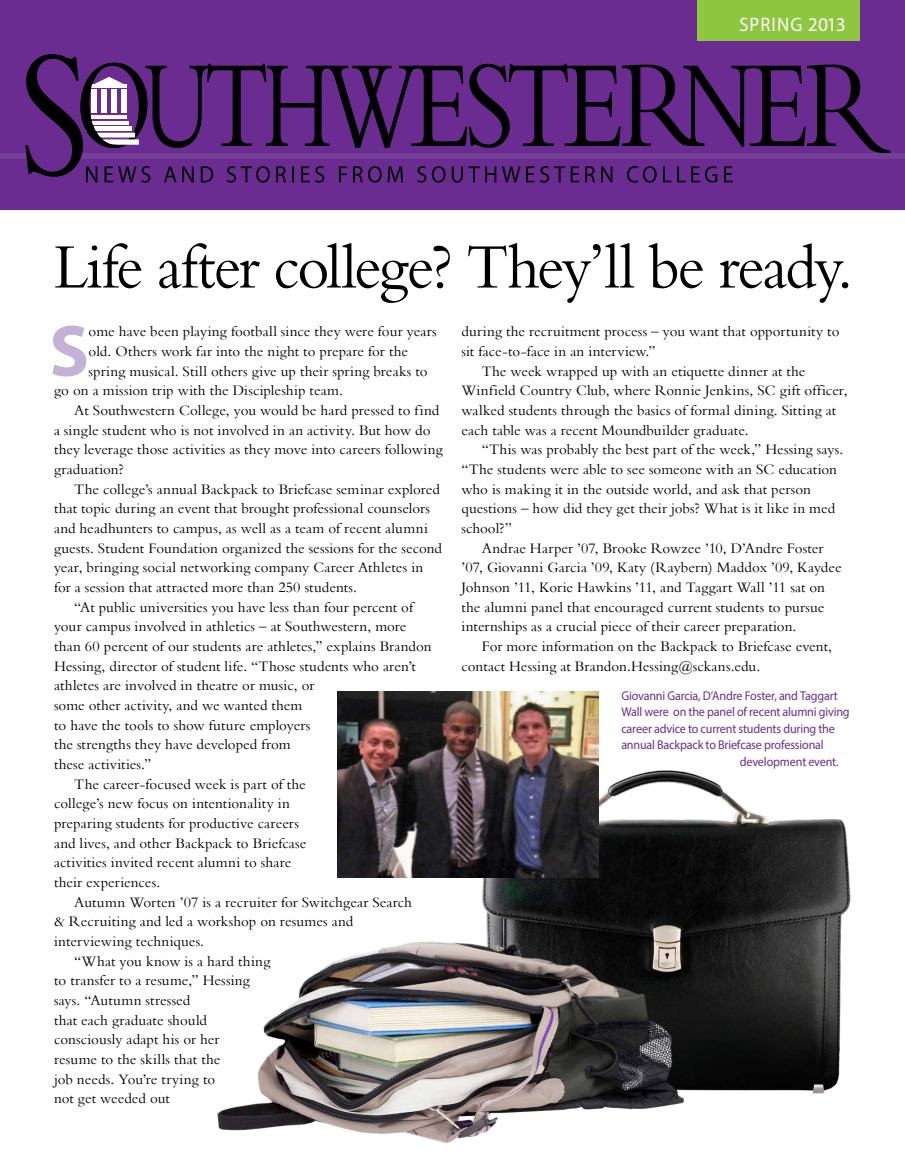
<style>
.page{position:relative;width:905px;height:1175px;background:#fff}
.page>*{position:absolute;margin:0;border:0;box-sizing:border-box;transform-origin:0 0}
.t1{font:700 73.35px "Myriad Pro";color:#c3b1d6}
.t2{font:66px "Bembo";letter-spacing:-.035em;color:#000;scale:.95 1}
.t3{font:19.5px "Myriad Pro";letter-spacing:.05em;color:#fff;scale:.95 1}
.t4{font:15px "Bembo";letter-spacing:.005em;color:#000}
.t5{font:12.75px "Myriad Pro";letter-spacing:-.015em;color:#6a2c91;scale:.95 1}
</style>
<div class="page">
<div style="left:0;top:0;width:904px;height:209px;background:#6a2c91"></div>
<div style="left:0;top:153px;width:904px;height:6px;background:#753f98"></div>
<svg style="left:25px;top:54px;width:865px;height:129px"></svg>
<div style="left:697px;top:0;width:162px;height:40px;background:#8dc63f"></div>
<img style="left:217px;top:763px;width:634px;height:380px">
<img style="left:338px;top:691px;width:260px;height:187px">
<h3 class="t3" style="left:739px;top:12px;width:113px">Spring 2013</h3>
<h2 class="t2" style="left:54px;top:227px;width:842px">Life after college? They’ll be ready.</h2>
<h1 class="t1" style="left:49px;top:303px;width:41px">S</h1>
<p class="t4" style="left:89px;top:323px;width:349px">ome have been playing football since they were four years</p>
<p class="t4" style="left:461px;top:323px;width:379px">during the recruitment process – you want that opportunity to</p>
<p class="t4" style="left:461px;top:342px;width:196px">sit face-to-face in an interview.”</p>
<p class="t4" style="left:481px;top:362px;width:325px">The week wrapped up with an etiquette dinner at the</p>
<p class="t4" style="left:461px;top:382px;width:387px">Winfield Country Club, where Ronnie Jenkins, SC gift officer,</p>
<p class="t4" style="left:461px;top:401px;width:376px">walked students through the basics of formal dining. Sitting at</p>
<p class="t4" style="left:461px;top:421px;width:289px">each table was a recent Moundbuilder graduate.</p>
<p class="t4" style="left:481px;top:440px;width:363px">“This was probably the best part of the week,” Hessing says.</p>
<p class="t4" style="left:461px;top:460px;width:377px">“The students were able to see someone with an SC education</p>
<p class="t4" style="left:461px;top:480px;width:351px">who is making it in the outside world, and ask that person</p>
<p class="t4" style="left:461px;top:499px;width:375px">questions – how did they get their jobs? What is it like in med</p>
<p class="t4" style="left:461px;top:519px;width:52px">school?”</p>
<p class="t4" style="left:481px;top:539px;width:343px">Andrae Harper ’07, Brooke Rowzee ’10, D’Andre Foster</p>
<p class="t4" style="left:461px;top:558px;width:382px">’07, Giovanni Garcia ’09, Katy (Raybern) Maddox ’09, Kaydee</p>
<p class="t4" style="left:461px;top:578px;width:365px">Johnson ’11, Korie Hawkins ’11, and Taggart Wall ’11 sat on</p>
<p class="t4" style="left:461px;top:598px;width:364px">the alumni panel that encouraged current students to pursue</p>
<p class="t4" style="left:461px;top:617px;width:336px">internships as a crucial piece of their career preparation.</p>
<p class="t4" style="left:481px;top:637px;width:352px">For more information on the Backpack to Briefcase event,</p>
<p class="t4" style="left:461px;top:657px;width:300px">contact Hessing at Brandon.Hessing@sckans.edu.</p>
<p class="t5" style="left:621px;top:687px;width:229px">Giovanni Garcia, D’Andre Foster, and Taggart</p>
<p class="t5" style="left:621px;top:704px;width:242px">Wall were on the panel of recent alumni giving</p>
<p class="t5" style="left:621px;top:720px;width:226px">career advice to current students during the</p>
<p class="t5" style="left:621px;top:737px;width:215px">annual Backpack to Briefcase professional</p>
<p class="t5" style="left:739px;top:753px;width:105px">development event.</p>
<p class="t4" style="left:89px;top:342px;width:321px">old. Others work far into the night to prepare for the</p>
<p class="t4" style="left:89px;top:362px;width:340px">spring musical. Still others give up their spring breaks to</p>
<p class="t4" style="left:54px;top:382px;width:290px">go on a mission trip with the Discipleship team.</p>
<p class="t4" style="left:74px;top:401px;width:366px">At Southwestern College, you would be hard pressed to find</p>
<p class="t4" style="left:54px;top:421px;width:378px">a single student who is not involved in an activity. But how do</p>
<p class="t4" style="left:54px;top:440px;width:390px">they leverage those activities as they move into careers following</p>
<p class="t4" style="left:54px;top:460px;width:71px">graduation?</p>
<p class="t4" style="left:74px;top:480px;width:367px">The college’s annual Backpack to Briefcase seminar explored</p>
<p class="t4" style="left:54px;top:499px;width:377px">that topic during an event that brought professional counselors</p>
<p class="t4" style="left:54px;top:519px;width:375px">and headhunters to campus, as well as a team of recent alumni</p>
<p class="t4" style="left:54px;top:539px;width:389px">guests. Student Foundation organized the sessions for the second</p>
<p class="t4" style="left:54px;top:558px;width:371px">year, bringing social networking company Career Athletes in</p>
<p class="t4" style="left:54px;top:578px;width:304px">for a session that attracted more than 250 students.</p>
<p class="t4" style="left:74px;top:598px;width:340px">“At public universities you have less than four percent of</p>
<p class="t4" style="left:54px;top:617px;width:354px">your campus involved in athletics – at Southwestern, more</p>
<p class="t4" style="left:54px;top:637px;width:379px">than 60 percent of our students are athletes,” explains Brandon</p>
<p class="t4" style="left:54px;top:657px;width:363px">Hessing, director of student life. “Those students who aren’t</p>
<p class="t4" style="left:54px;top:676px;width:262px">athletes are involved in theatre or music, or</p>
<p class="t4" style="left:54px;top:696px;width:250px">some other activity, and we wanted them</p>
<p class="t4" style="left:54px;top:716px;width:258px">to have the tools to show future employers</p>
<p class="t4" style="left:54px;top:735px;width:238px">the strengths they have developed from</p>
<p class="t4" style="left:54px;top:755px;width:99px">these activities.”</p>
<p class="t4" style="left:74px;top:775px;width:233px">The career-focused week is part of the</p>
<p class="t4" style="left:54px;top:794px;width:237px">college’s new focus on intentionality in</p>
<p class="t4" style="left:54px;top:814px;width:246px">preparing students for productive careers</p>
<p class="t4" style="left:54px;top:833px;width:254px">and lives, and other Backpack to Briefcase</p>
<p class="t4" style="left:54px;top:853px;width:239px">activities invited recent alumni to share</p>
<p class="t4" style="left:54px;top:873px;width:108px">their experiences.</p>
<p class="t4" style="left:74px;top:892px;width:339px">Autumn Worten ’07 is a recruiter for Switchgear Search</p>
<p class="t4" style="left:54px;top:912px;width:301px">&amp; Recruiting and led a workshop on resumes and</p>
<p class="t4" style="left:54px;top:932px;width:152px">interviewing techniques.</p>
<p class="t4" style="left:74px;top:951px;width:197px">“What you know is a hard thing</p>
<p class="t4" style="left:54px;top:971px;width:197px">to transfer to a resume,” Hessing</p>
<p class="t4" style="left:54px;top:991px;width:138px">says. “Autumn stressed</p>
<p class="t4" style="left:54px;top:1010px;width:154px">that each graduate should</p>
<p class="t4" style="left:54px;top:1030px;width:167px">consciously adapt his or her</p>
<p class="t4" style="left:54px;top:1050px;width:168px">resume to the skills that the</p>
<p class="t4" style="left:54px;top:1069px;width:163px">job needs. You’re trying to</p>
<p class="t4" style="left:54px;top:1089px;width:117px">not get weeded out</p>
</div>
